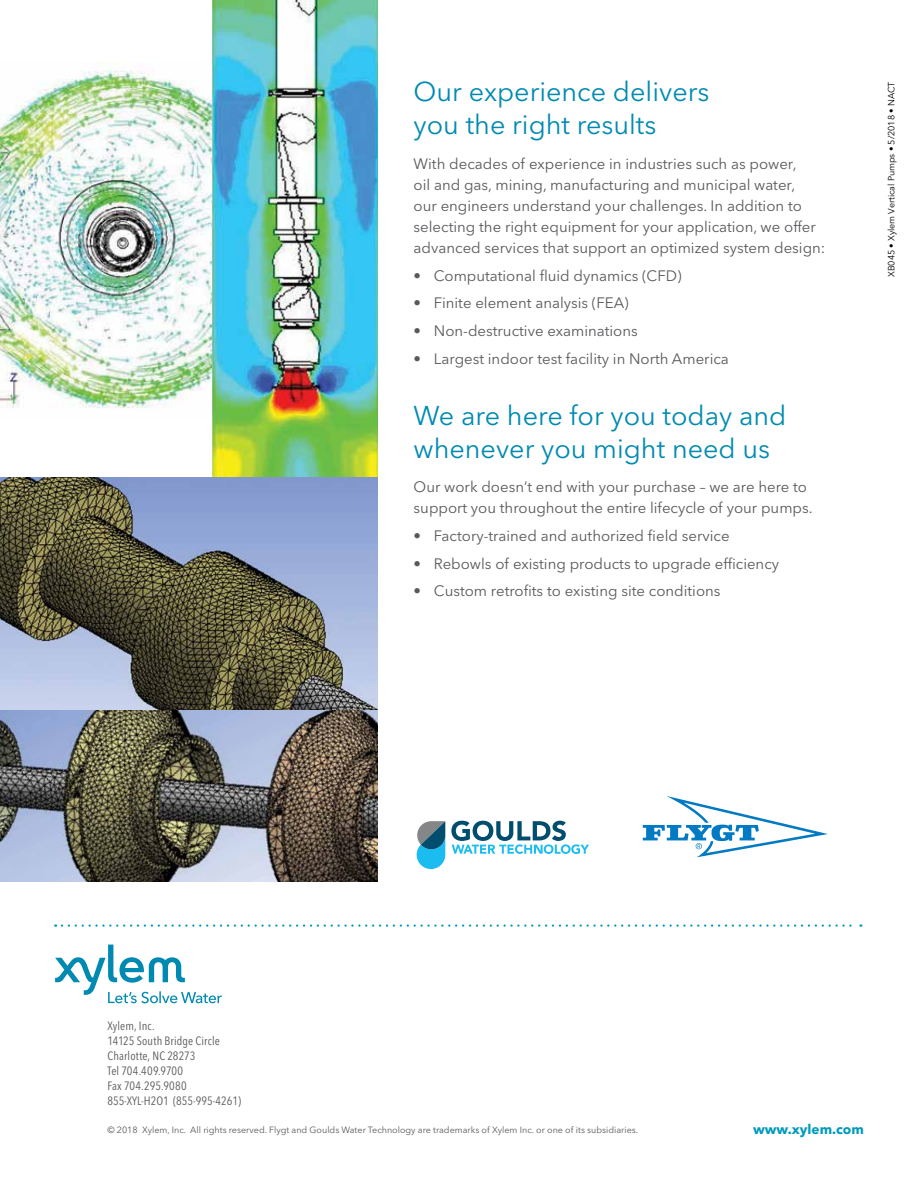
<style>
.page{position:relative;width:918px;height:1188px;background:#fff}
.page>*{position:absolute;margin:0;border:0;box-sizing:border-box;transform-origin:0 0}
.t1{font:27px/33px "Avenir Next LT Pro";color:#008ab1}
.t2{font:15px/21px "Avenir Next LT Pro";color:#58595b}
.t3{font:700 13.5px "Avenir Next LT Pro";color:#009abd}
.t4{font:condensed 12px/15px "Avenir Next LT Pro";letter-spacing:.01em;color:#58595b}
.t5{font:9px "Avenir Next LT Pro";color:#58595b}
.t6{font:9px "Avenir Next LT Pro";color:#000}
</style>
<div class="page">
<svg style="left:55px;top:945px;width:167px;height:58px"></svg>
<svg style="left:62px;top:924px;width:799px;height:3px"></svg>
<svg style="left:451px;top:821px;width:138px;height:33px"></svg>
<svg style="left:416px;top:821px;width:29px;height:48px"></svg>
<svg style="left:643px;top:796px;width:185px;height:61px"></svg>
<img style="left:0;top:62px;width:212px;height:347px">
<img style="left:212px;top:0;width:166px;height:477px">
<img style="left:0;top:477px;width:378px;height:234px">
<img style="left:0;top:711px;width:378px;height:170px">
<h1 class="t1" style="left:414px;top:76px;width:297px">Our experience delivers you the right results</h1>
<p class="t2" style="left:414px;top:153px;width:413px">With decades of experience in industries such as power,<br>oil and gas, mining, manufacturing and municipal water,<br>our engineers understand your challenges. In addition to selecting the right equipment for your application, we offer advanced services that support an optimized system design:</p>
<p class="t2" style="left:414px;top:265px;width:270px">• Computational fluid dynamics (CFD)</p>
<p class="t2" style="left:414px;top:293px;width:217px">• Finite element analysis (FEA)</p>
<p class="t2" style="left:414px;top:320px;width:226px">• Non-destructive examinations</p>
<p class="t2" style="left:414px;top:348px;width:317px">• Largest indoor test facility in North America</p>
<h1 class="t1" style="left:414px;top:399px;width:374px">We are here for you today and whenever you might need us</h1>
<p class="t2" style="left:414px;top:476px;width:401px">Our work doesn’t end with your purchase – we are here to support you throughout the entire lifecycle of your pumps.</p>
<p class="t2" style="left:414px;top:525px;width:317px">• Factory-trained and authorized field service</p>
<p class="t2" style="left:414px;top:553px;width:367px">• Rebowls of existing products to upgrade efficiency</p>
<p class="t2" style="left:414px;top:581px;width:308px">• Custom retrofits to existing site conditions</p>
<p class="t6" style="left:886px;top:277px;width:197px;rotate:-90deg">XB045 • Xylem Vertical Pumps • 5/2018 • NACT</p>
<p class="t4" style="left:107px;top:1019px;width:135px">Xylem, Inc.<br>14125 South Bridge Circle<br>Charlotte, NC 28273<br>Tel 704.409.9700<br>Fax 704.295.9080<br>855-XYL-H2O1 (855-995-4261)</p>
<p class="t5" style="left:107px;top:1125px;width:532px">© 2018 Xylem, Inc. All rights reserved. Flygt and Goulds Water Technology are trademarks of Xylem Inc. or one of its subsidiaries.</p>
<p class="t3" style="left:753px;top:1121px;width:112px">www.xylem.com</p>
</div>
